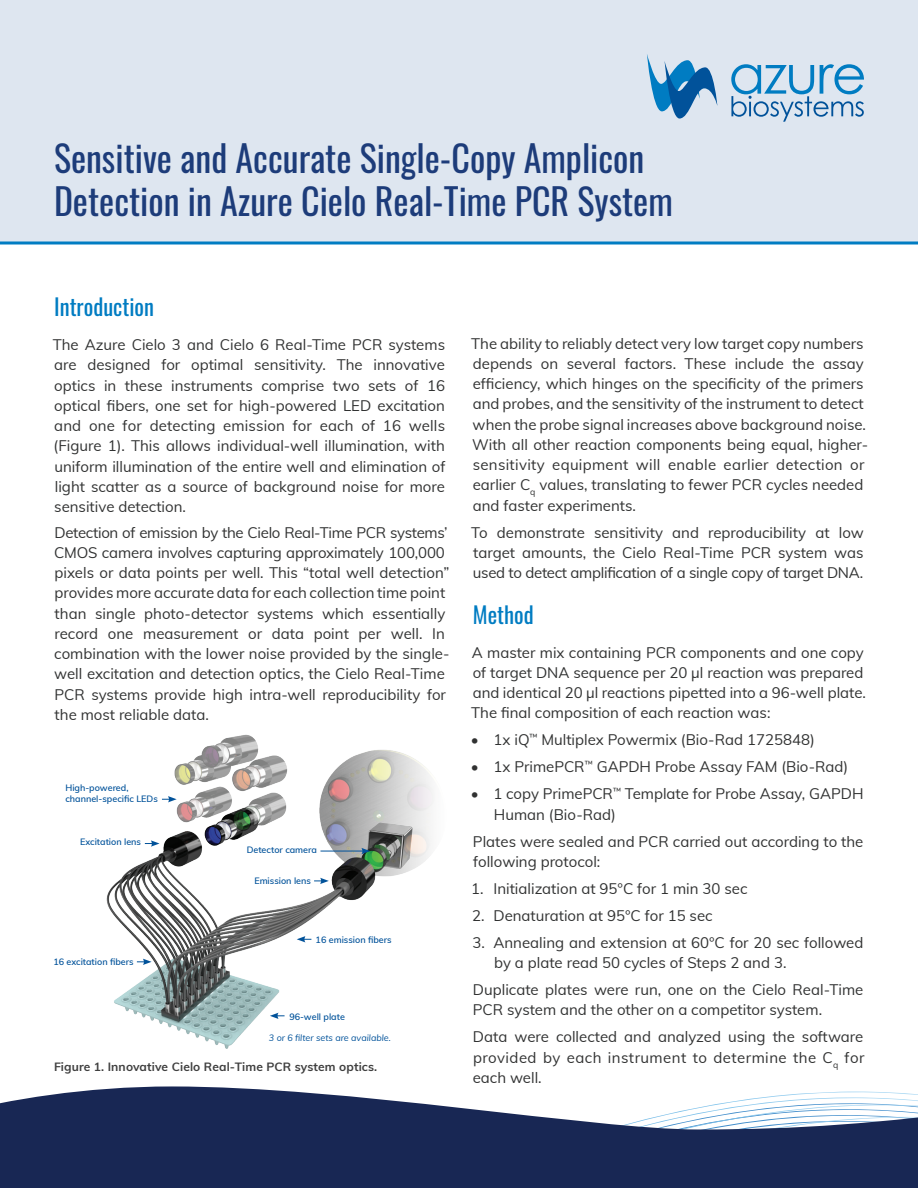
<style>
.page{position:relative;width:918px;height:1188px;background:#fff}
.page>*{position:absolute;margin:0;border:0;box-sizing:border-box;transform-origin:0 0}
.t1{font:36px/43.2px "Oswald";color:#1d3c7a}
.t2{font:22.5px "Oswald";color:#007cc2}
.t3{font:15px/20.2px "Muli";color:#313232}
.t4{font:700 12px "Muli";letter-spacing:.01em;color:#3f3f3f}
.t5{font:600 9px/10.8px "Muli";color:#01529a}
.t6{font:italic 9px "Muli";color:#01529a}
</style>
<div class="page">
<svg style="left:0;top:1086px;width:918px;height:63px;fill:#182754"></svg>
<div style="left:0;top:1149px;width:918px;height:39px;background:#182754"></div>
<img style="left:107px;top:735px;width:327px;height:314px">
<svg style="left:314px;top:878px;width:15px;height:6px"></svg>
<svg style="left:137px;top:959px;width:15px;height:6px"></svg>
<svg style="left:297px;top:936px;width:14px;height:6px"></svg>
<svg style="left:270px;top:1013px;width:15px;height:6px"></svg>
<svg style="left:162px;top:796px;width:15px;height:6px"></svg>
<svg style="left:145px;top:840px;width:15px;height:7px"></svg>
<hr style="left:321px;top:851px;width:43px;height:1px;background:#01529a">
<svg style="left:361px;top:848px;width:9px;height:6px"></svg>
<div style="left:0;top:0;width:918px;height:243px;background:#dee6f0"></div>
<svg style="left:731px;top:64px;width:133px;height:58px"></svg>
<svg style="left:647px;top:54px;width:70px;height:65px"></svg>
<hr style="left:0;top:242px;width:918px;height:2px;background:#007cc2">
<p class="t1" style="left:54px;top:133px;width:620px">Sensitive and Accurate Single-Copy Amplicon<br>Detection in Azure Cielo Real-Time PCR System</p>
<p class="t2" style="left:54px;top:287px;width:101px">Introduction</p>
<p class="t3" style="left:53px;top:334px;width:394px;text-align:justify">The Azure Cielo 3 and Cielo 6 Real-Time PCR systems are designed for optimal sensitivity. The innovative optics in these instruments comprise two sets of 16 optical fibers, one set for high-powered LED excitation and one for detecting emission for each of 16 wells (Figure 1). This allows individual-well illumination, with uniform illumination of the entire well and elimination of light scatter as a source of background noise for more sensitive detection.</p>
<p class="t3" style="left:54px;top:521px;width:397px">Detection of emission by the Cielo Real-Time PCR systems’ CMOS camera involves capturing approximately 100,000 pixels or data points per well. This “total well detection” provides more accurate data for each collection time point than single photo-detector systems which essentially record one measurement or data point per well. In combination with the lower noise provided by the single&shy;well excitation and detection optics, the Cielo Real-Time PCR systems provide high intra-well reproducibility for the most reliable data.</p>
<p class="t5" style="left:65px;top:782px;width:94px">High-powered, channel-specific LEDs</p>
<p class="t5" style="left:80px;top:836px;width:63px">Excitation lens</p>
<p class="t5" style="left:53px;top:956px;width:82px">16 excitation fibers</p>
<p class="t5" style="left:247px;top:844px;width:72px">Detector camera</p>
<p class="t5" style="left:254px;top:875px;width:58px">Emission lens</p>
<p class="t5" style="left:316px;top:934px;width:78px">16 emission fibers</p>
<p class="t5" style="left:289px;top:1011px;width:57px">96-well plate</p>
<p class="t6" style="left:269px;top:1032px;width:124px">3 or 6 filter sets are available.</p>
<p class="t4" style="left:54px;top:1058px;width:325px">Figure 1. Innovative Cielo Real-Time PCR system optics.</p>
<p class="t3" style="left:471px;top:332px;width:398px">The ability to reliably detect very low target copy numbers depends on several factors. These include the assay efficiency, which hinges on the specificity of the primers and probes, and the sensitivity of the instrument to detect when the probe signal increases above background noise.<br>With all other reaction components being equal, higher&shy;sensitivity equipment will enable earlier detection or earlier C<sub>q</sub> values, translating to fewer PCR cycles needed and faster experiments.</p>
<p class="t3" style="left:471px;top:521px;width:394px;text-align:justify">To demonstrate sensitivity and reproducibility at low target amounts, the Cielo Real-Time PCR system was used to detect amplification of a single copy of target DNA.</p>
<p class="t2" style="left:473px;top:595px;width:62px">Method</p>
<p class="t3" style="left:471px;top:641px;width:396px">A master mix containing PCR components and one copy of target DNA sequence per 20 µl reaction was prepared and identical 20 µl reactions pipetted into a 96-well plate.<br>The final composition of each reaction was:</p>
<p class="t3" style="left:471px;top:729px;width:345px">• 1x iQ<sup>™</sup> Multiplex Powermix (Bio-Rad 1725848)</p>
<p class="t3" style="left:471px;top:756px;width:379px">• 1x PrimePCR<sup>™</sup> GAPDH Probe Assay FAM (Bio-Rad)</p>
<p class="t3" style="left:494px;top:783px;width:371px;text-indent:-23px">• 1 copy PrimePCR<sup>™</sup> Template for Probe Assay, GAPDH<br>Human (Bio-Rad)</p>
<p class="t3" style="left:473px;top:830px;width:392px">Plates were sealed and PCR carried out according to the following protocol:</p>
<p class="t3" style="left:471px;top:878px;width:278px">1. Initialization at 95°C for 1 min 30 sec</p>
<p class="t3" style="left:472px;top:905px;width:242px">2. Denaturation at 95°C for 15 sec</p>
<p class="t3" style="left:494px;top:932px;width:371px;text-indent:-22px">3. Annealing and extension at 60°C for 20 sec followed by a plate read 50 cycles of Steps 2 and 3.</p>
<p class="t3" style="left:473px;top:979px;width:392px">Duplicate plates were run, one on the Cielo Real-Time<br>PCR system and the other on a competitor system.</p>
<p class="t3" style="left:473px;top:1026px;width:393px;text-align:justify">Data were collected and analyzed using the software provided by each instrument to determine the C<sub>q</sub> for each well.</p>
</div>
